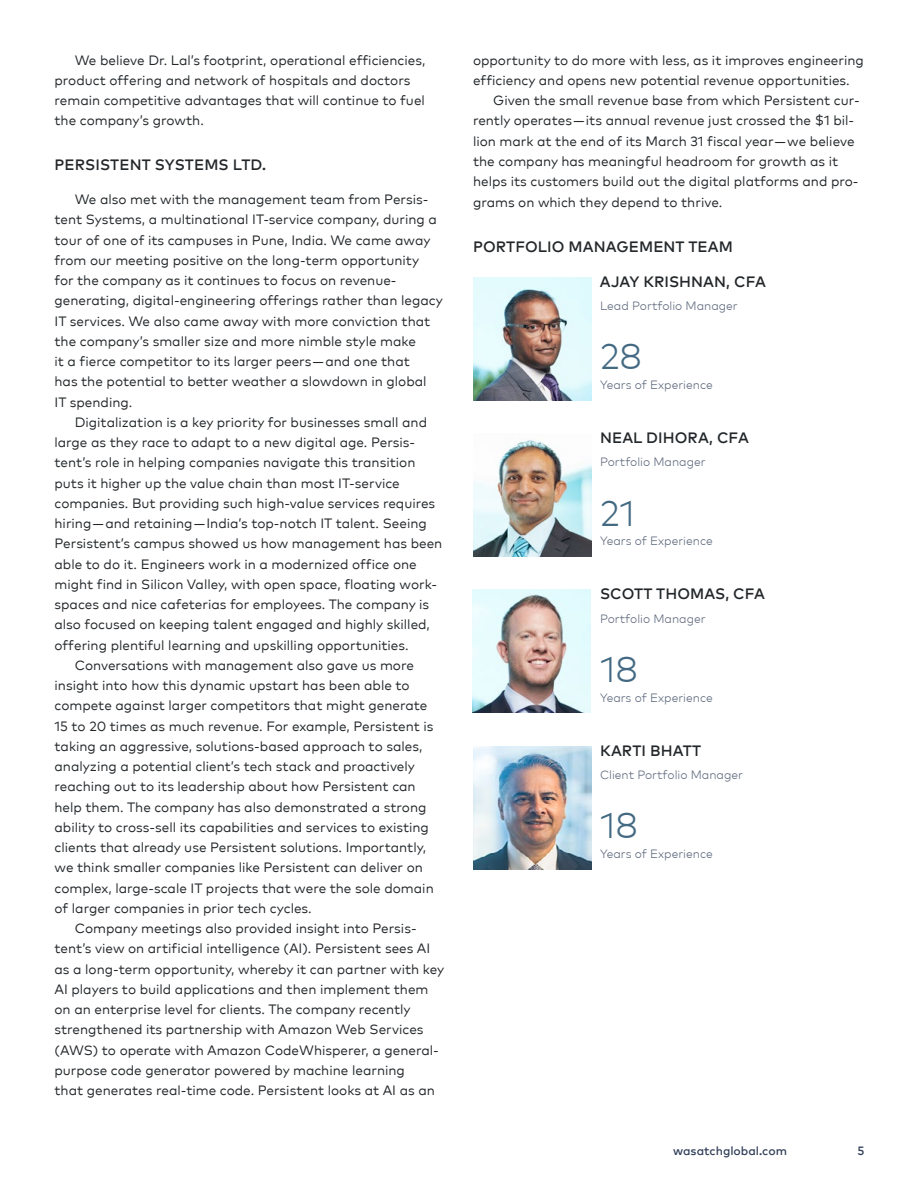
<style>
.page{position:relative;width:918px;height:1188px;background:#fff}
.page>*{position:absolute;margin:0;border:0;box-sizing:border-box;transform-origin:0 0}
.t1{font:300 36px "Mark Pro";color:#446a83}
.t2{font:500 15px "Mark Pro";letter-spacing:.005em;color:#23272a}
.t3{font:13.5px/20.2px "Mark Pro";color:#23272a}
.t4{font:300 12px "Mark Pro";color:#5b677b}
.t5{font:500 12px "Mark Pro";color:#33415b}
</style>
<div class="page">
<img style="left:473px;top:277px;width:118px;height:124px">
<img style="left:473px;top:439px;width:118px;height:118px">
<img style="left:473px;top:746px;width:118px;height:124px">
<img style="left:473px;top:590px;width:118px;height:123px">
<p class="t3" style="left:55px;top:49px;width:372px;text-indent:20px">We believe Dr. Lal’s footprint, operational efficiencies, product offering and network of hospitals and doctors remain competitive advantages that will continue to fuel the company’s growth.</p>
<p class="t2" style="left:55px;top:154px;width:213px">PERSISTENT SYSTEMS LTD.</p>
<p class="t3" style="left:55px;top:188px;width:390px;text-indent:20px">We also met with the management team from Persis&shy;tent Systems, a multinational IT-service company, during a tour of one of its campuses in Pune, India. We came away from our meeting positive on the long-term opportunity<br>for the company as it continues to focus on revenue&shy;generating, digital-engineering offerings rather than legacy IT services. We also came away with more conviction that the company’s smaller size and more nimble style make<br>it a fierce competitor to its larger peers—and one that<br>has the potential to better weather a slowdown in global<br>IT spending.</p>
<p class="t3" style="left:75px;top:411px;width:354px">Digitalization is a key priority for businesses small and</p>
<p class="t3" style="left:55px;top:431px;width:362px">large as they race to adapt to a new digital age. Persis-</p>
<p class="t3" style="left:55px;top:451px;width:362px">tent’s role in helping companies navigate this transition</p>
<p class="t3" style="left:55px;top:472px;width:347px">puts it higher up the value chain than most IT-service</p>
<p class="t3" style="left:55px;top:492px;width:382px">companies. But providing such high-value services requires</p>
<p class="t3" style="left:55px;top:512px;width:374px">hiring—and retaining—India’s top-notch IT talent. Seeing</p>
<p class="t3" style="left:55px;top:532px;width:389px">Persistent’s campus showed us how management has been</p>
<p class="t3" style="left:55px;top:553px;width:364px">able to do it. Engineers work in a modernized office one</p>
<p class="t3" style="left:55px;top:573px;width:384px">might find in Silicon Valley, with open space, floating work-</p>
<p class="t3" style="left:55px;top:593px;width:376px">spaces and nice cafeterias for employees. The company is</p>
<p class="t3" style="left:55px;top:613px;width:377px">also focused on keeping talent engaged and highly skilled,</p>
<p class="t3" style="left:55px;top:634px;width:356px">offering plentiful learning and upskilling opportunities.</p>
<p class="t3" style="left:75px;top:654px;width:341px">Conversations with management also gave us more</p>
<p class="t3" style="left:55px;top:674px;width:357px">insight into how this dynamic upstart has been able to</p>
<p class="t3" style="left:55px;top:694px;width:374px">compete against larger competitors that might generate</p>
<p class="t3" style="left:55px;top:715px;width:380px">15 to 20 times as much revenue. For example, Persistent is</p>
<p class="t3" style="left:55px;top:735px;width:369px">taking an aggressive, solutions-based approach to sales,</p>
<p class="t3" style="left:55px;top:755px;width:362px">analyzing a potential client’s tech stack and proactively</p>
<p class="t3" style="left:55px;top:775px;width:363px">reaching out to its leadership about how Persistent can</p>
<p class="t3" style="left:55px;top:796px;width:373px">help them. The company has also demonstrated a strong</p>
<p class="t3" style="left:55px;top:816px;width:376px">ability to cross-sell its capabilities and services to existing</p>
<p class="t3" style="left:55px;top:836px;width:373px">clients that already use Persistent solutions. Importantly,</p>
<p class="t3" style="left:55px;top:856px;width:370px">we think smaller companies like Persistent can deliver on</p>
<p class="t3" style="left:55px;top:877px;width:381px">complex, large-scale IT projects that were the sole domain</p>
<p class="t3" style="left:55px;top:897px;width:259px">of larger companies in prior tech cycles.</p>
<p class="t3" style="left:75px;top:917px;width:343px">Company meetings also provided insight into Persis-</p>
<p class="t3" style="left:55px;top:937px;width:377px">tent’s view on artificial intelligence (AI). Persistent sees AI</p>
<p class="t3" style="left:55px;top:958px;width:391px">as a long-term opportunity, whereby it can partner with key</p>
<p class="t3" style="left:55px;top:978px;width:375px">AI players to build applications and then implement them</p>
<p class="t3" style="left:55px;top:998px;width:358px">on an enterprise level for clients. The company recently</p>
<p class="t3" style="left:55px;top:1018px;width:371px">strengthened its partnership with Amazon Web Services</p>
<p class="t3" style="left:55px;top:1039px;width:386px">(AWS) to operate with Amazon CodeWhisperer, a general-</p>
<p class="t3" style="left:55px;top:1059px;width:352px">purpose code generator powered by machine learning</p>
<p class="t3" style="left:55px;top:1079px;width:382px">that generates real-time code. Persistent looks at AI as an</p>
<p class="t3" style="left:473px;top:49px;width:392px">opportunity to do more with less, as it improves engineering efficiency and opens new potential revenue opportunities.</p>
<p class="t3" style="left:473px;top:89px;width:388px;text-indent:20px">Given the small revenue base from which Persistent cur&shy;rently operates—its annual revenue just crossed the $1 bil&shy;lion mark at the end of its March 31 fiscal year—we believe the company has meaningful headroom for growth as it helps its customers build out the digital platforms and pro&shy;grams on which they depend to thrive.</p>
<p class="t2" style="left:473px;top:236px;width:261px">PORTFOLIO MANAGEMENT TEAM</p>
<p class="t2" style="left:600px;top:270px;width:168px">AJAY KRISHNAN, CFA</p>
<p class="t4" style="left:600px;top:297px;width:139px">Lead Portfolio Manager</p>
<h1 class="t1" style="left:600px;top:330px;width:44px">28</h1>
<p class="t4" style="left:600px;top:376px;width:114px">Years of Experience</p>
<p class="t2" style="left:600px;top:426px;width:150px">NEAL DIHORA, CFA</p>
<p class="t4" style="left:600px;top:453px;width:107px">Portfolio Manager</p>
<h1 class="t1" style="left:600px;top:486px;width:36px">21</h1>
<p class="t4" style="left:600px;top:532px;width:114px">Years of Experience</p>
<p class="t2" style="left:600px;top:583px;width:167px">SCOTT THOMAS, CFA</p>
<p class="t4" style="left:600px;top:609px;width:107px">Portfolio Manager</p>
<h1 class="t1" style="left:600px;top:642px;width:39px">18</h1>
<p class="t4" style="left:600px;top:688px;width:114px">Years of Experience</p>
<p class="t2" style="left:600px;top:739px;width:103px">KARTI BHATT</p>
<p class="t4" style="left:600px;top:766px;width:145px">Client Portfolio Manager</p>
<h1 class="t1" style="left:600px;top:799px;width:39px">18</h1>
<p class="t4" style="left:600px;top:845px;width:114px">Years of Experience</p>
<p class="t5" style="left:673px;top:1142px;width:115px">wasatchglobal.com</p>
<p class="t5" style="left:858px;top:1142px;width:8px">5</p>
</div>
